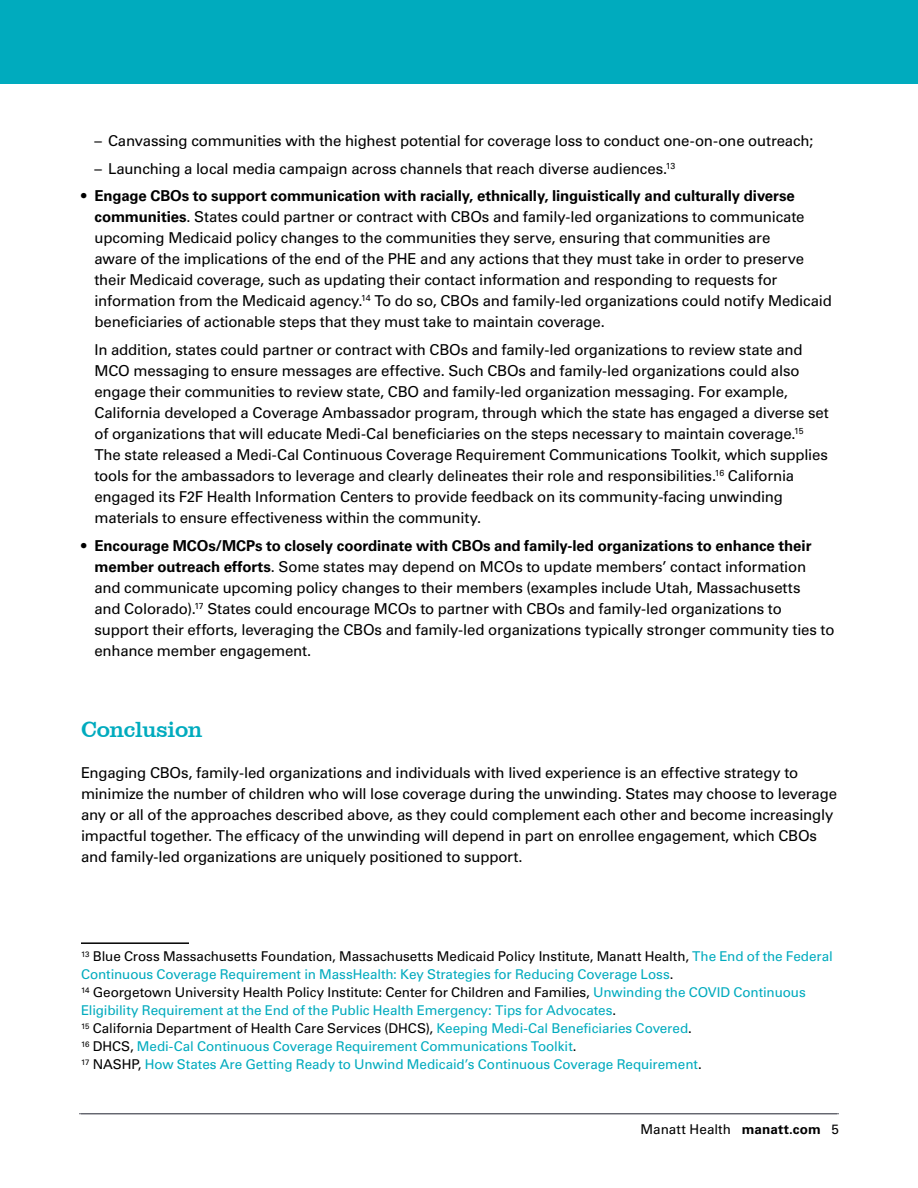
<style>
.page{position:relative;width:918px;height:1188px;background:#fff}
.page>*{position:absolute;margin:0;border:0;box-sizing:border-box;transform-origin:0 0}
.Heading_2{font:22.5px "Clarendon BT";letter-spacing:-.015em;color:#00abbe}
.Text_1_-_Indented{font:15px/21px "Univers LT Std";letter-spacing:-.015em;color:#000}
.Text_1{font:15px/21px "Univers LT Std";letter-spacing:-.015em;color:#000}
.Footnote{font:13.5px/18px "Univers LT Std";letter-spacing:-.01em;color:#00abbe}
.Footnote-2{font:13.5px "Univers LT Std";letter-spacing:-.005em;color:#000}
.s1{font-weight:700}
.s2{color:#000}
.s3{color:#00abbe}
</style>
<div class="page">
<div style="left:0;top:0;width:918px;height:84px;background:#00abbe"></div>
<hr style="left:81px;top:942px;width:108px;height:2px;background:#000">
<hr style="left:79px;top:1113px;width:760px;height:1px;background:#5c5e67">
<p class="Text_1_-_Indented" style="left:94px;top:130px;width:720px">– Canvassing communities with the highest potential for coverage loss to conduct one-on-one outreach;</p>
<p class="Text_1_-_Indented" style="left:94px;top:158px;width:582px">– Launching a local media campaign across channels that reach diverse audiences.<sup>13</sup></p>
<p class="Text_1_-_Indented" style="left:94px;top:186px;width:739px;text-indent:-14px">• <span class="s1">Engage CBOs to support communication with racially, ethnically, linguistically and culturally diverse communities</span>. States could partner or contract with CBOs and family-led organizations to communicate upcoming Medicaid policy changes to the communities they serve, ensuring that communities are<br>aware of the implications of the end of the PHE and any actions that they must take in order to preserve their Medicaid coverage, such as updating their contact information and responding to requests for information from the Medicaid agency.<sup>14</sup> To do so, CBOs and family-led organizations could notify Medicaid beneficiaries of actionable steps that they must take to maintain coverage.</p>
<p class="Text_1_-_Indented" style="left:94px;top:339px;width:736px">In addition, states could partner or contract with CBOs and family-led organizations to review state and MCO messaging to ensure messages are effective. Such CBOs and family-led organizations could also engage their communities to review state, CBO and family-led organization messaging. For example, California developed a Coverage Ambassador program, through which the state has engaged a diverse set of organizations that will educate Medi-Cal beneficiaries on the steps necessary to maintain coverage.<sup>15<br></sup>The state released a Medi-Cal Continuous Coverage Requirement Communications Toolkit, which supplies tools for the ambassadors to leverage and clearly delineates their role and responsibilities.<sup>16</sup> California engaged its F2F Health Information Centers to provide feedback on its community-facing unwinding materials to ensure effectiveness within the community.</p>
<p class="Text_1_-_Indented" style="left:94px;top:535px;width:742px;text-indent:-14px">• <span class="s1">Encourage MCOs/MCPs to closely coordinate with CBOs and family-led organizations to enhance their member outreach efforts</span>. Some states may depend on MCOs to update members’ contact information and communicate upcoming policy changes to their members (examples include Utah, Massachusetts<br>and Colorado).<sup>17</sup> States could encourage MCOs to partner with CBOs and family-led organizations to support their efforts, leveraging the CBOs and family-led organizations typically stronger community ties to enhance member engagement.</p>
<p class="Heading_2" style="left:81px;top:715px;width:123px">Conclusion</p>
<p class="Text_1" style="left:81px;top:762px;width:758px">Engaging CBOs, family-led organizations and individuals with lived experience is an effective strategy to minimize the number of children who will lose coverage during the unwinding. States may choose to leverage any or all of the approaches described above, as they could complement each other and become increasingly impactful together. The efficacy of the unwinding will depend in part on enrollee engagement, which CBOs and family-led organizations are uniquely positioned to support.</p>
<p class="Footnote" style="left:81px;top:947px;width:753px"><sup>13</sup> <span class="s2">Blue Cross Massachusetts Foundation, Massachusetts Medicaid Policy Institute, Manatt Health,</span> The End of the Federal<br>Continuous Coverage Requirement in MassHealth: Key Strategies for Reducing Coverage Loss<span class="s2">.</span></p>
<p class="Footnote" style="left:81px;top:983px;width:726px"><sup>14</sup> <span class="s2">Georgetown University Health Policy Institute: Center for Children and Families,</span> Unwinding the COVID Continuous<br>Eligibility Requirement at the End of the Public Health Emergency: Tips for Advocates<span class="s2">.</span></p>
<p class="Footnote-2" style="left:81px;top:1020px;width:612px"><sup>15</sup> California Department of Health Care Services (DHCS), <span class="s3">Keeping Medi-Cal Beneficiaries Covered</span>.</p>
<p class="Footnote" style="left:81px;top:1037px;width:497px"><sup>16</sup> <span class="s2">DHCS,</span> Medi-Cal Continuous Coverage Requirement Communications Toolkit<span class="s2">.</span></p>
<p class="Footnote" style="left:81px;top:1055px;width:622px"><sup>17</sup> <span class="s2">NASHP,</span> How States Are Getting Ready to Unwind Medicaid’s Continuous Coverage Requirement<span class="s2">.</span></p>
<p class="Footnote-2" style="left:641px;top:1121px;width:200px">Manatt Health <span class="s1">manatt.com</span> 5</p>
</div>
